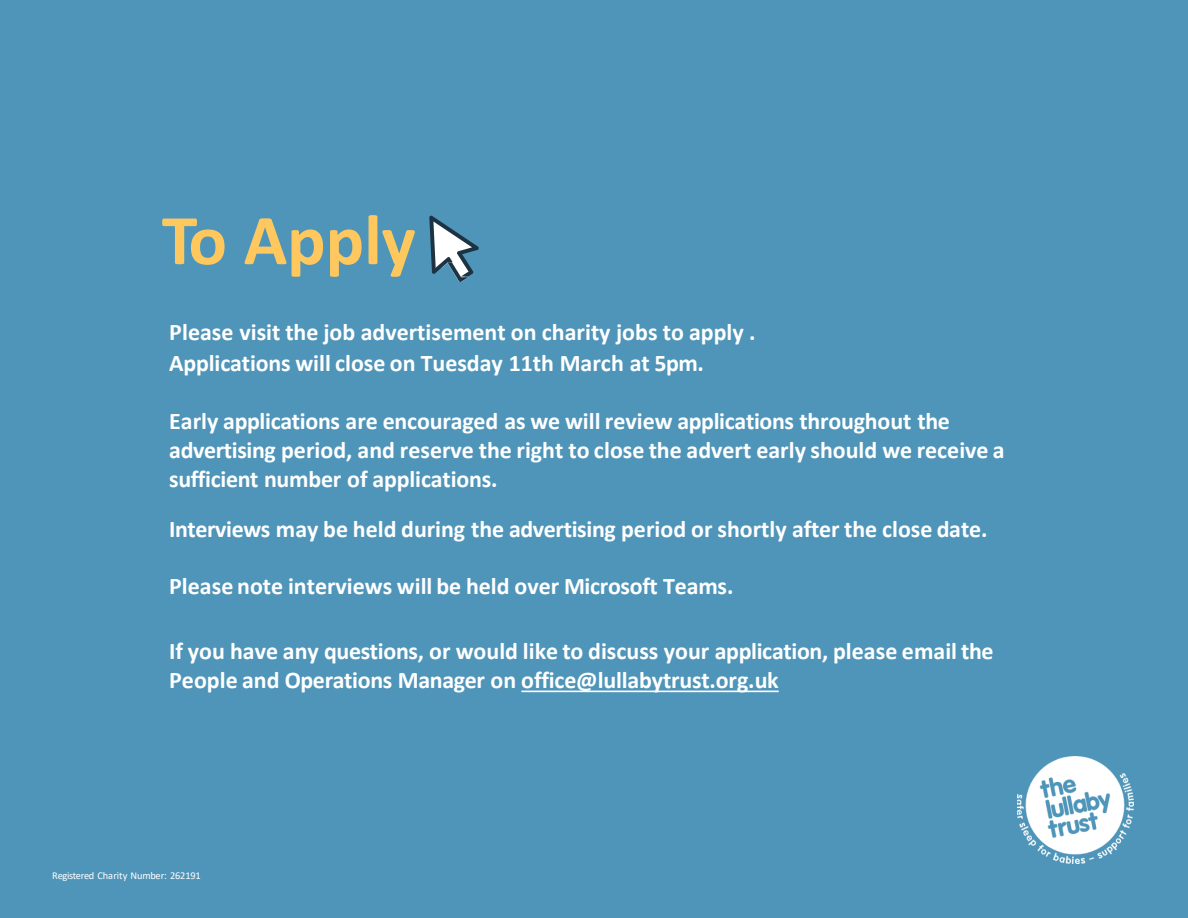
<style>
.page{position:relative;width:1188px;height:918px;background:#4f95b9}
.page>*{position:absolute;margin:0;border:0;box-sizing:border-box;transform-origin:0 0}
.t1{font:700 72px "Calibri";letter-spacing:-.005em;color:#ffc85f}
.t2{font:700 24px/28.8px "Calibri";letter-spacing:-.005em;color:#fff}
.t3{font:10.5px "Calibri";letter-spacing:-.025em;color:#fff}
</style>
<div class="page">
<svg style="left:521px;top:691px;width:258px;height:1px"></svg>
<img style="left:1017px;top:757px;width:117px;height:107px">
<img style="left:457px;top:279px;width:9px;height:2px">
<svg style="left:429px;top:216px;width:50px;height:63px"></svg>
<img style="left:436px;top:257px;width:16px;height:11px">
<h2 class="t1" style="left:162px;top:189px;width:255px">To Apply</h2>
<p class="t2" style="left:169px;top:317px;width:588px;line-height:30.3px">Please visit the job advertisement on charity jobs to apply .<br>Applications will close on Tuesday 11th March at 5pm.</p>
<p class="t2" style="left:169px;top:407px;width:837px">Early applications are encouraged as we will review applications throughout the advertising period, and reserve the right to close the advert early should we receive a sufficient number of applications.</p>
<p class="t2" style="left:169px;top:514px;width:820px">Interviews may be held during the advertising period or shortly after the close date.</p>
<p class="t2" style="left:169px;top:571px;width:566px">Please note interviews will be held over Microsoft Teams.</p>
<p class="t2" style="left:169px;top:636px;width:826px">If you have any questions, or would like to discuss your application, please email the<br>People and Operations Manager on office@lullabytrust.org.uk</p>
<p class="t3" style="left:52px;top:868px;width:150px">Registered Charity Number: 262191</p>
</div>
